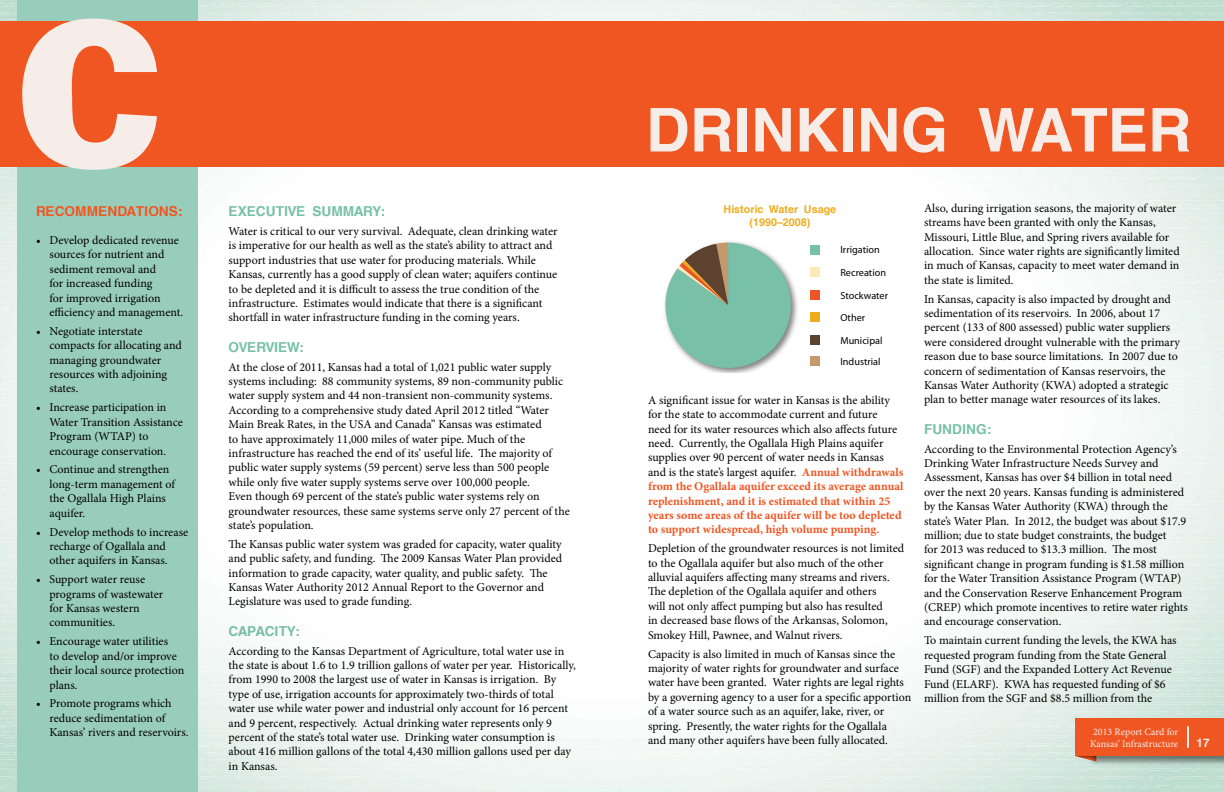
<style>
.page{position:relative;width:1224px;height:792px;background:#fff}
.page>*{position:absolute;margin:0;border:0;box-sizing:border-box;transform-origin:0 0}
.t1{font:186.5px "Library Gothic Heavy Regular SWFTE";color:#f7ede8;scale:1.25 1}
.t2{font:700 62px "New Zurica";color:#f7ede8}
.t3{font:700 14px "New Zurica";color:#77c0a8}
.t4{font:700 14px "New Zurica";color:#f05622}
.t5{font:12px/14.4px "Minion Pro";color:#000}
.t6{font:700 12px "New Zurica";color:#f7ede8}
.t7{font:700 11px/13.2px "New Zurica";color:#edad1f;text-align:center}
.t8{font:10.2px/21px "Myriad Pro";color:#000}
.t9{font:10px/12px "Minion Pro";color:#f7ede8;text-align:center}
.s1{font-weight:700;color:#f05622}
</style>
<div class="page">
<img style="left:0;top:0;width:1224px;height:792px">
<svg style="left:1075px;top:756px;width:13px;height:6px"></svg>
<div style="left:1088px;top:718px;width:136px;height:48px;background:#000;opacity:.47"></div>
<div style="left:1075px;top:719px;width:149px;height:37px;background:#f05622"></div>
<svg style="left:1188px;top:726px;width:1px;height:22px"></svg>
<div style="left:17px;top:0;width:180px;height:792px;background:#99cdbb"></div>
<div style="left:0;top:21px;width:1224px;height:145px;background:#f05622"></div>
<div style="left:810px;top:245px;width:10px;height:10px;background:#78c0a8"></div>
<div style="left:810px;top:267px;width:10px;height:10px;background:#fbeab5"></div>
<div style="left:810px;top:290px;width:10px;height:10px;background:#ef5523"></div>
<div style="left:810px;top:312px;width:10px;height:10px;background:#edad1f"></div>
<div style="left:810px;top:335px;width:10px;height:10px;background:#5e4230"></div>
<div style="left:810px;top:356px;width:10px;height:10px;background:#c49a6c"></div>
<img style="left:662px;top:239px;width:139px;height:134px">
<svg style="left:665px;top:243px;width:126px;height:125px"></svg>
<h1 class="t1" style="left:20px;top:-30px;width:109px">c</h1>
<p class="t4" style="left:36px;top:203px;width:148px">RECOMMENDATIONS:</p>
<p class="t5" style="left:50px;top:233px;width:135px;text-indent:-14px">• Develop dedicated revenue sources for nutrient and sediment removal and<br>for increased funding<br>for improved irrigation efficiency and management.</p>
<p class="t5" style="left:50px;top:324px;width:134px;text-indent:-14px">• Negotiate interstate compacts for allocating and managing groundwater resources with adjoining states.</p>
<p class="t5" style="left:50px;top:400px;width:135px;text-indent:-14px">• Increase participation in<br>Water Transition Assistance<br>Program (WTAP) to encourage conservation.</p>
<p class="t5" style="left:50px;top:462px;width:127px;text-indent:-14px">• Continue and strengthen long-term management of the Ogallala High Plains aquifer.</p>
<p class="t5" style="left:50px;top:525px;width:140px;text-indent:-14px">• Develop methods to increase recharge of Ogallala and other aquifers in Kansas.</p>
<p class="t5" style="left:50px;top:572px;width:115px;text-indent:-14px">• Support water reuse programs of wastewater for Kansas western communities.</p>
<p class="t5" style="left:50px;top:634px;width:136px;text-indent:-14px">• Encourage water utilities<br>to develop and/or improve their local source protection plans.</p>
<p class="t5" style="left:50px;top:697px;width:141px;text-indent:-14px">• Promote programs which reduce sedimentation of<br>Kansas’ rivers and reservoirs.</p>
<p class="t3" style="left:229px;top:203px;width:10px">EXE</p>
<p class="t3" style="left:256px;top:203px;width:36px">CUTIVE</p>
<p class="t3" style="left:312px;top:203px;width:75px">SUMMARY:</p>
<p class="t5" style="left:229px;top:224px;width:331px">Water is critical to our very survival. Adequate, clean drinking water is imperative for our health as well as the state’s ability to attract and support industries that use water for producing materials. While Kansas, currently has a good supply of clean water; aquifers continue to be depleted and it is difficult to assess the true condition of the infrastructure. Estimates would indicate that there is a significant shortfall in water infrastructure funding in the coming years.</p>
<p class="t3" style="left:229px;top:339px;width:77px">OVERVIEW:</p>
<p class="t5" style="left:229px;top:360px;width:343px">At the close of 2011, Kansas had a total of 1,021 public water supply systems including: 88 community systems, 89 non-community public water supply system and 44 non-transient non-community systems.<br>According to a comprehensive study dated April 2012 titled “Water Main Break Rates, in the USA and Canada” Kansas was estimated<br>to have approximately 11,000 miles of water pipe. Much of the infrastructure has reached the end of its’ useful life. The majority of public water supply systems (59 percent) serve less than 500 people while only five water supply systems serve over 100,000 people.<br>Even though 69 percent of the state’s public water systems rely on groundwater resources, these same systems serve only 27 percent of the state’s population.</p>
<p class="t5" style="left:229px;top:537px;width:335px">The Kansas public water system was graded for capacity, water quality and public safety, and funding. The 2009 Kansas Water Plan provided information to grade capacity, water quality, and public safety. The Kansas Water Authority 2012 Annual Report to the Governor and Legislature was used to grade funding.</p>
<p class="t3" style="left:229px;top:623px;width:73px">CAPAC ITY:</p>
<p class="t5" style="left:229px;top:644px;width:349px">According to the Kansas Department of Agriculture, total water use in the state is about 1.6 to 1.9 trillion gallons of water per year. Historically, from 1990 to 2008 the largest use of water in Kansas is irrigation. By type of use, irrigation accounts for approximately two-thirds of total water use while water power and industrial only account for 16 percent and 9 percent, respectively. Actual drinking water represents only 9 percent of the state’s total water use. Drinking water consumption is about 416 million gallons of the total 4,430 million gallons used per day in Kansas.</p>
<h2 class="t2" style="left:646px;top:94px;width:502px">DRINKING WATER</h2>
<p class="t7" style="left:724px;top:203px;width:114px">HISTORIC WATER USAGE (1990–2008)</p>
<p class="t8" style="left:840px;top:239px;width:41px">Irrigation</p>
<p class="t8" style="left:840px;top:262px;width:47px">Recreation</p>
<p class="t8" style="left:840px;top:285px;width:49px">Stockwater</p>
<p class="t8" style="left:840px;top:307px;width:26px">Other</p>
<p class="t8" style="left:840px;top:330px;width:44px">Municipal<br>Industrial</p>
<p class="t5" style="left:648px;top:393px;width:257px">A significant issue for water in Kansas is the ability for the state to accommodate current and future need for its water resources which also affects future need. Currently, the Ogallala High Plains aquifer supplies over 90 percent of water needs in Kansas and is the state’s largest aquifer. <span class="s1">Annual withdrawals from the Ogallala aquifer exceed its average annual replenishment, and it is estimated that within 25 years some areas of the aquifer will be too depleted to support widespread, high volume pumping.</span></p>
<p class="t5" style="left:648px;top:541px;width:258px">Depletion of the groundwater resources is not limited to the Ogallala aquifer but also much of the other alluvial aquifers affecting many streams and rivers.<br>The depletion of the Ogallala aquifer and others<br>will not only affect pumping but also has resulted<br>in decreased base flows of the Arkansas, Solomon, Smokey Hill, Pawnee, and Walnut rivers.</p>
<p class="t5" style="left:648px;top:647px;width:265px">Capacity is also limited in much of Kansas since the majority of water rights for groundwater and surface water have been granted. Water rights are legal rights by a governing agency to a user for a specific apportion of a water source such as an aquifer, lake, river, or spring. Presently, the water rights for the Ogallala<br>and many other aquifers have been fully allocated.</p>
<p class="t5" style="left:924px;top:201px;width:257px">Also, during irrigation seasons, the majority of water streams have been granted with only the Kansas, Missouri, Little Blue, and Spring rivers available for allocation. Since water rights are significantly limited in much of Kansas, capacity to meet water demand in the state is limited.</p>
<p class="t5" style="left:924px;top:292px;width:258px">In Kansas, capacity is also impacted by drought and sedimentation of its reservoirs. In 2006, about 17 percent (133 of 800 assessed) public water suppliers were considered drought vulnerable with the primary reason due to base source limitations. In 2007 due to concern of sedimentation of Kansas reservoirs, the Kansas Water Authority (KWA) adopted a strategic plan to better manage water resources of its lakes.</p>
<p class="t3" style="left:924px;top:421px;width:69px">FUNDING:</p>
<p class="t5" style="left:924px;top:442px;width:265px">According to the Environmental Protection Agency’s Drinking Water Infrastructure Needs Survey and Assessment, Kansas has over $4 billion in total need over the next 20 years. Kansas funding is administered by the Kansas Water Authority (KWA) through the state’s Water Plan. In 2012, the budget was about $17.9 million; due to state budget constraints, the budget<br>for 2013 was reduced to $13.3 million. The most significant change in program funding is $1.58 million for the Water Transition Assistance Program (WTAP) and the Conservation Reserve Enhancement Program (CREP) which promote incentives to retire water rights and encourage conservation.</p>
<p class="t5" style="left:924px;top:633px;width:254px">To maintain current funding the levels, the KWA has requested program funding from the State General Fund (SGF) and the Expanded Lottery Act Revenue Fund (ELARF). KWA has requested funding of $6 million from the SGF and $8.5 million from the</p>
<p class="t9" style="left:1090px;top:726px;width:90px">2013 Report Card for<br>Kansas’ Infrastructure</p>
<p class="t6" style="left:1197px;top:736px;width:15px">17</p>
</div>
